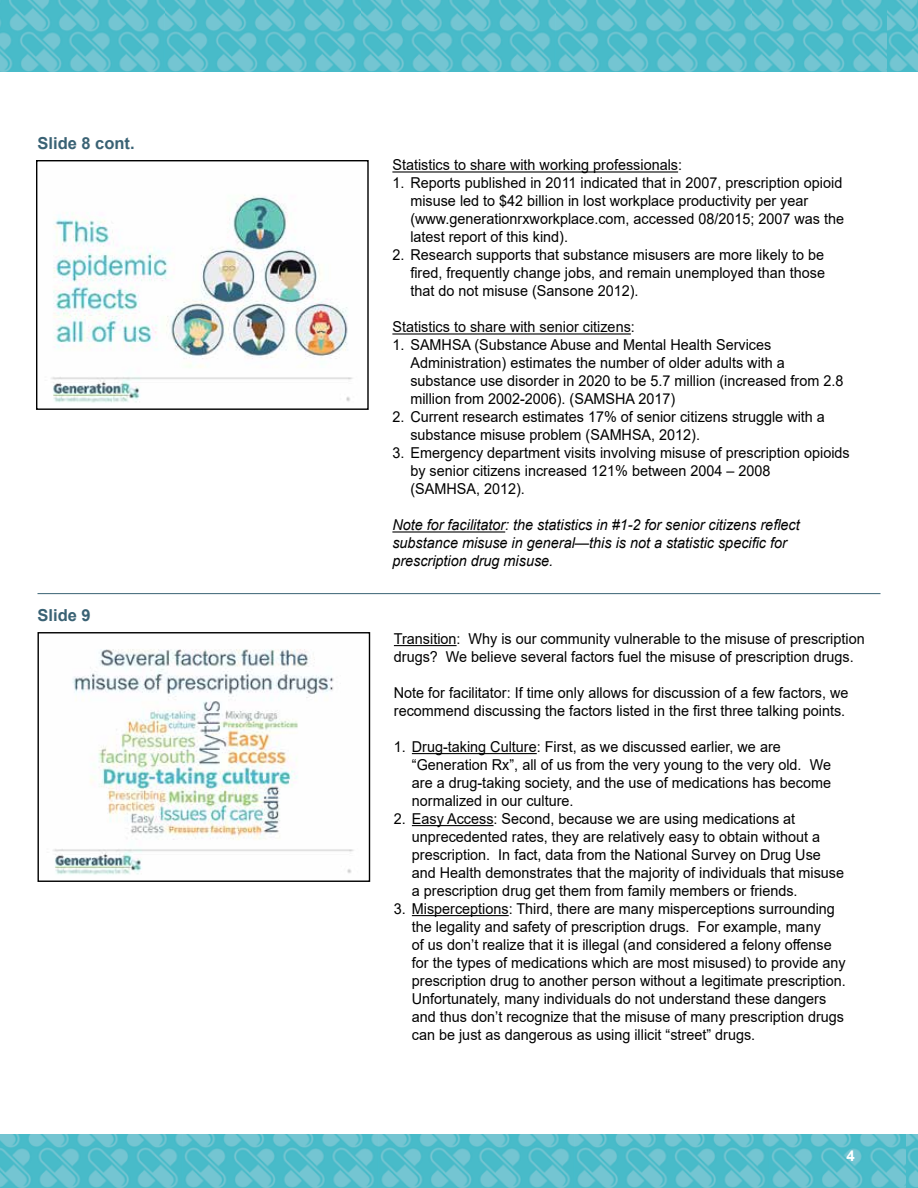
<style>
.page{position:relative;width:918px;height:1188px;background:#fff}
.page>*{position:absolute;margin:0;border:0;box-sizing:border-box;transform-origin:0 0}
.t1{font:700 16.5px "Arial";color:#3a6274}
.t2{font:15px/18px "Arial";color:#000;scale:.96 1}
.t3{font:italic 15px/18px "Arial";color:#000;scale:.96 1}
.t4{font:700 15px "Arial";color:#fff}
</style>
<div class="page">
<img style="left:0;top:1134px;width:906px;height:54px">
<img style="left:906px;top:1134px;width:12px;height:54px">
<img style="left:0;top:0;width:888px;height:72px">
<img style="left:888px;top:0;width:30px;height:72px">
<img style="left:51px;top:196px;width:302px;height:207px">
<div style="left:36px;top:160px;width:333px;height:250px;border:1px solid #000"></div>
<hr style="left:38px;top:593px;width:842px;height:1px;background:#3a6274">
<hr style="left:392px;top:171px;width:286px;height:2px;background:#000">
<hr style="left:392px;top:333px;width:239px;height:2px;background:#000">
<hr style="left:392px;top:531px;width:113px;height:2px;background:#000">
<img style="left:53px;top:649px;width:301px;height:226px">
<div style="left:38px;top:632px;width:332px;height:250px;border:1px solid #000"></div>
<hr style="left:394px;top:645px;width:63px;height:1px;background:#000">
<hr style="left:412px;top:753px;width:125px;height:1px;background:#000">
<hr style="left:412px;top:825px;width:82px;height:1px;background:#000">
<hr style="left:412px;top:915px;width:97px;height:1px;background:#000">
<p class="t1" style="left:38px;top:132px;width:99px">Slide 8 cont.</p>
<p class="t1" style="left:38px;top:603px;width:55px">Slide 9</p>
<p class="t2" style="left:392px;top:156px;width:303px">Statistics to share with working professionals:</p>
<p class="t2" style="left:410px;top:174px;width:453px;text-indent:-18px">1. Reports published in 2011 indicated that in 2007, prescription opioid misuse led to $42 billion in lost workplace productivity per year (www.generationrxworkplace.com, accessed 08/2015; 2007 was the latest report of this kind).</p>
<p class="t2" style="left:410px;top:246px;width:433px;text-align:justify;text-indent:-18px">2. Research supports that substance misusers are more likely to be fired, frequently change jobs, and remain unemployed than those that do not misuse (Sansone 2012).</p>
<p class="t2" style="left:392px;top:318px;width:254px">Statistics to share with senior citizens:</p>
<p class="t2" style="left:410px;top:336px;width:453px;text-indent:-18px">1. SAMHSA (Substance Abuse and Mental Health Services Administration) estimates the number of older adults with a substance use disorder in 2020 to be 5.7 million (increased from 2.8 million from 2002-2006). (SAMSHA 2017)</p>
<p class="t2" style="left:410px;top:408px;width:433px;text-indent:-18px">2. Current research estimates 17% of senior citizens struggle with a substance misuse problem (SAMHSA, 2012).</p>
<p class="t2" style="left:410px;top:444px;width:459px;text-indent:-18px">3. Emergency department visits involving misuse of prescription opioids by senior citizens increased 121% between 2004 – 2008<br>(SAMHSA, 2012).</p>
<p class="t3" style="left:392px;top:516px;width:426px">Note for facilitator: the statistics in #1-2 for senior citizens reflect substance misuse in general—this is not a statistic specific for prescription drug misuse.</p>
<p class="t2" style="left:394px;top:630px;width:492px">Transition: Why is our community vulnerable to the misuse of prescription drugs? We believe several factors fuel the misuse of prescription drugs.</p>
<p class="t2" style="left:394px;top:684px;width:475px">Note for facilitator: If time only allows for discussion of a few factors, we recommend discussing the factors listed in the first three talking points.</p>
<p class="t2" style="left:412px;top:738px;width:438px;text-indent:-18px">1. Drug-taking Culture: First, as we discussed earlier, we are “Generation Rx”, all of us from the very young to the very old. We are a drug-taking society, and the use of medications has become normalized in our culture.</p>
<p class="t2" style="left:412px;top:810px;width:452px;text-indent:-18px">2. Easy Access: Second, because we are using medications at unprecedented rates, they are relatively easy to obtain without a prescription. In fact, data from the National Survey on Drug Use and Health demonstrates that the majority of individuals that misuse a prescription drug get them from family members or friends.</p>
<p class="t2" style="left:412px;top:900px;width:453px;text-indent:-18px">3. Misperceptions: Third, there are many misperceptions surrounding the legality and safety of prescription drugs. For example, many<br>of us don’t realize that it is illegal (and considered a felony offense for the types of medications which are most misused) to provide any prescription drug to another person without a legitimate prescription.<br>Unfortunately, many individuals do not understand these dangers and thus don’t recognize that the misuse of many prescription drugs can be just as dangerous as using illicit “street” drugs.</p>
<p class="t4" style="left:847px;top:1146px;width:10px">4</p>
</div>
